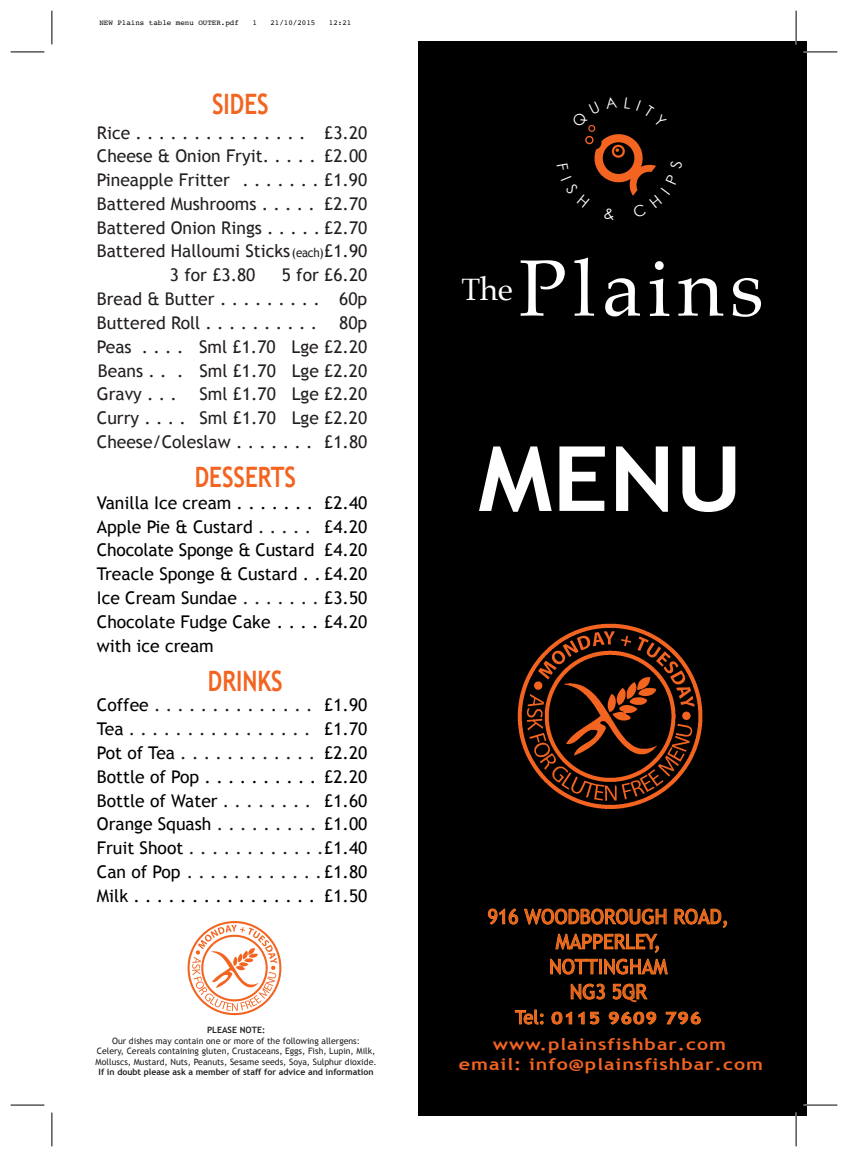
<style>
.page{position:relative;width:847px;height:1156px;background:#fff}
.page>*{position:absolute;margin:0;border:0;box-sizing:border-box;transform-origin:0 0}
.t1{font:700 90px "Trebuchet MS";color:#fff;scale:1.11 1}
.t2{font:79.88px "Palatino";color:#fff}
.t3{font:30.88px "Palatino";color:#fff}
.t4{font:700 28.12px "Trebuchet MS";color:#f36421;scale:.8 1}
.t5{font:20.38px/25px "Trebuchet MS";color:#f36421;text-align:center}
.t6{font:17.5px/23.8px "Trebuchet MS";color:#000001;text-align:justify}
.t7{font:17.5px/23.8px "Trebuchet MS";color:#231f20;text-align:justify}
.t8{font:700 16.25px/25.6px "Trebuchet MS";letter-spacing:.05em;color:#f36421;text-align:center;scale:1.21 1}
.t9{font:8.75px/10.5px "Trebuchet MS";color:#231f20;text-align:center}
.t10{font:700 8.75px "Trebuchet MS";color:#231f20}
.t11{font:7.5px "Courier";color:#000}
.s1{font-size:12.5px}
.s2{color:#231f20}
.s3{font-weight:400;font-size:18.75px}
</style>
<div class="page">
<div style="left:419px;top:41px;width:388px;height:1074px;background:#000001"></div>
<svg style="left:488px;top:908px;width:30px;height:16px"></svg>
<svg style="left:524px;top:908px;width:143px;height:16px"></svg>
<svg style="left:674px;top:908px;width:53px;height:20px"></svg>
<svg style="left:550px;top:933px;width:118px;height:41px"></svg>
<svg style="left:570px;top:983px;width:35px;height:16px"></svg>
<svg style="left:612px;top:983px;width:36px;height:16px"></svg>
<svg style="left:515px;top:1009px;width:29px;height:15px"></svg>
<svg style="left:551px;top:1011px;width:21px;height:13px"></svg>
<svg style="left:578px;top:1011px;width:21px;height:13px"></svg>
<svg style="left:608px;top:1011px;width:48px;height:13px"></svg>
<svg style="left:665px;top:1011px;width:36px;height:13px"></svg>
<svg style="left:650px;top:261px;width:19px;height:55px"></svg>
<hr style="left:803px;top:51px;width:34px;height:2px;background:#fff">
<hr style="left:803px;top:1103px;width:34px;height:2px;background:#fff">
<hr style="left:795px;top:11px;width:2px;height:33px;background:#fff">
<hr style="left:795px;top:1112px;width:2px;height:33px;background:#fff">
<hr style="left:11px;top:52px;width:33px;height:1px;background:#000">
<hr style="left:803px;top:52px;width:34px;height:1px;background:#000">
<hr style="left:11px;top:1104px;width:33px;height:1px;background:#000">
<hr style="left:803px;top:1104px;width:34px;height:1px;background:#000">
<hr style="left:52px;top:11px;width:1px;height:33px;background:#000">
<hr style="left:52px;top:1112px;width:1px;height:33px;background:#000">
<hr style="left:796px;top:11px;width:1px;height:33px;background:#000">
<hr style="left:796px;top:1112px;width:1px;height:33px;background:#000">
<svg style="left:188px;top:921px;width:93px;height:93px"></svg>
<svg style="left:518px;top:623px;width:184px;height:185px"></svg>
<svg style="left:585px;top:125px;width:71px;height:71px"></svg>
<p class="t11" style="left:99px;top:17px;width:141px">NEW Plains table menu OUTER.pdf</p>
<p class="t11" style="left:252px;top:17px;width:6px">1</p>
<p class="t11" style="left:270px;top:17px;width:46px">21/10/2015</p>
<p class="t11" style="left:329px;top:17px;width:24px">12:21</p>
<h3 class="t4" style="left:212px;top:86px;width:72px">SIDES</h3>
<p class="t7" style="left:97px;top:121px;width:272px">Rice . . . . . . . . . . . . . . . £3.20</p>
<p class="t7" style="left:97px;top:144px;width:272px">Cheese &amp; Onion Fryit. . . . . £2.00</p>
<p class="t7" style="left:97px;top:168px;width:272px">Pineapple Fritter . . . . . . . £1.90</p>
<p class="t7" style="left:97px;top:192px;width:272px">Battered Mushrooms . . . . . £2.70</p>
<p class="t7" style="left:97px;top:216px;width:272px">Battered Onion Rings . . . . . £2.70</p>
<p class="t7" style="left:97px;top:239px;width:272px">Battered Halloumi Sticks <span class="s1">(each)</span>£1.90</p>
<p class="t7" style="left:170px;top:263px;width:87px">3 for £3.80</p>
<p class="t7" style="left:97px;top:263px;width:272px;text-indent:185px">5 for £6.20<br>Bread &amp; Butter . . . . . . . . . 60p Buttered Roll . . . . . . . . . .</p>
<p class="t7" style="left:97px;top:311px;width:272px;text-indent:242px">80p Peas . . . . Sml £1.70 Lge £2.20<br>Beans . . . Sml £1.70 Lge £2.20<br>Gravy . . .</p>
<p class="t7" style="left:97px;top:382px;width:272px;text-indent:103px">Sml £1.70 Lge £2.20<br>Curry . . . . Sml £1.70 Lge £2.20<br>Cheese/Coleslaw . . . . . . . £1.80</p>
<h3 class="t4" style="left:195px;top:459px;width:128px">DESSERTS</h3>
<p class="t6" style="left:97px;top:491px;width:272px">Vanilla Ice cream . . . . . . . £2.40<br>Apple Pie &amp; Custard <span class="s2">. . . . .</span> £4.20<br>Chocolate Sponge &amp; Custard £4.20<br>Treacle Sponge &amp; Custard . . £4.20<br>Ice Cream Sundae <span class="s2">. . . . . . .</span> £3.50<br>Chocolate Fudge Cake . . . . £4.20 with ice cream</p>
<h3 class="t4" style="left:208px;top:663px;width:95px">DRINKS</h3>
<p class="t6" style="left:97px;top:693px;width:272px">Coffee <span class="s2">. . . . . . . . . . . . . .</span> £1.90<br>Tea <span class="s2">. . . . . . . . . . . . . . . .</span> £1.70<br>Pot of Tea <span class="s2">. . . . . . . . . . . .</span> £2.20<br>Bottle of Pop . . . . . . . . . . £2.20<br>Bottle of Water <span class="s2">. . . . . . . .</span> £1.60<br>Orange Squash <span class="s2">. . . . . . . . .</span> £1.00<br>Fruit Shoot <span class="s2">. . . . . . . . . . . .</span>£1.40<br>Can of Pop <span class="s2">. . . . . . . . . . . .</span> £1.80<br>Milk . . . . . . . . . . . . . . . . £1.50</p>
<p class="t10" style="left:207px;top:1024px;width:60px">PLEASE NOTE:</p>
<p class="t9" style="left:96px;top:1035px;width:282px">Our dishes may contain one or more of the following allergens:<br>Celery, Cereals containing gluten, Crustaceans, Eggs, Fish, Lupin, Milk,<br>Molluscs, Mustard, Nuts, Peanuts, Sesame seeds, Soya, Sulphur dioxide.</p>
<p class="t10" style="left:99px;top:1066px;width:276px">If in doubt please ask a member of staff for advice and information</p>
<h3 class="t3" style="left:461px;top:264px;width:53px">The</h3>
<h2 class="t2" style="left:518px;top:222px;width:247px">Pla ns</h2>
<h1 class="t1" style="left:478px;top:422px;width:240px">MENU</h1>
<p class="t5" style="left:488px;top:904px;width:243px">916 WOODBOROUGH ROAD,<br>MAPPERLEY,<br>NOTTINGHAM<br>NG3 5QR</p>
<p class="t8" style="left:493px;top:1005px;width:194px"><span class="s3">Tel:</span> 0115 9609 796 www.plainsfishbar.com</p>
<p class="t8" style="left:459px;top:1051px;width:253px">email: info@plainsfishbar.com</p>
</div>
